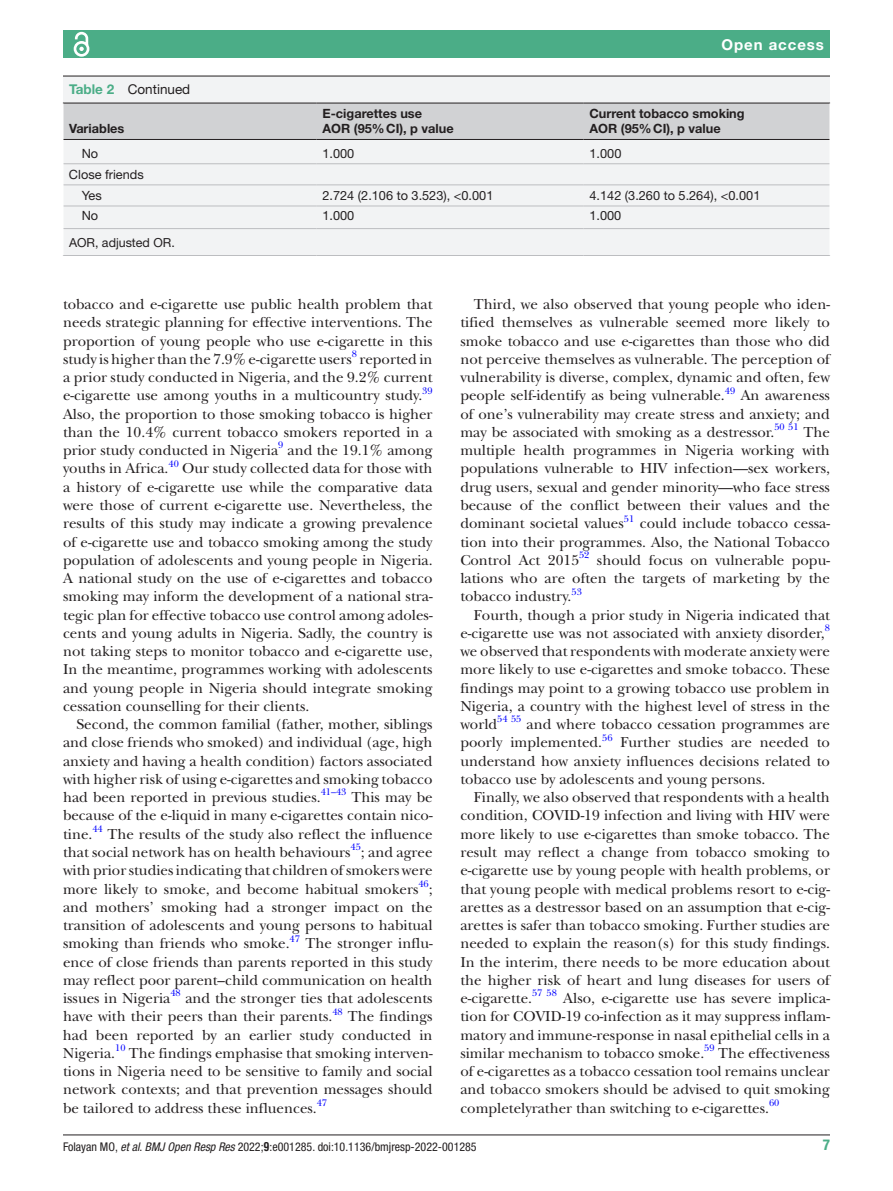
<style>
.page{position:relative;width:893px;height:1191px;background:#fff}
.page>*{position:absolute;margin:0;border:0;box-sizing:border-box;transform-origin:0 0}
.t1{font:15px/18.3px "New Baskerville";color:#231f20;text-align:justify}
.t2{font:700 15px "Helvetica Neue LT Std";letter-spacing:.065em;color:#fff}
.t3{font:700 condensed 15px "Helvetica Neue LT Std";color:#4bad87}
.t4{font:13.5px "Helvetica Neue LT Std";color:#231f20}
.t5{font:12.75px/21.1px "Helvetica Neue LT Std";color:#231f20}
.t6{font:700 12.75px/15.3px "Helvetica Neue LT Std";color:#231f20}
.t7{font:12.45px "Helvetica Neue LT Std";color:#231f20}
.t8{font:condensed 12px "Helvetica Neue LT Std";color:#231f20}
.t9{font:9.9px "New Baskerville";color:#00f}
.s1{font-weight:700;color:#4bad87}
.s2{font-style:italic}
.s3{font-family:"Helvetica";font-weight:700}
</style>
<div class="page">
<hr style="left:63px;top:1134px;width:767px;height:1px;background:#231f20">
<div style="left:63px;top:31px;width:767px;height:27px;background:#4bad87"></div>
<svg style="left:73px;top:31px;width:17px;height:26px"></svg>
<div style="left:63px;top:94px;width:767px;height:162px;background:#f2f3f4"></div>
<hr style="left:63px;top:255px;width:253px;height:1px;background:#bcbdc0">
<hr style="left:316px;top:255px;width:268px;height:1px;background:#bcbdc0">
<hr style="left:584px;top:255px;width:246px;height:1px;background:#bcbdc0">
<svg style="left:63px;top:103px;width:767px;height:126px"></svg>
<div style="left:63px;top:76px;width:767px;height:18px;background:#f2f3f4"></div>
<hr style="left:63px;top:76px;width:767px;height:1px;background:#231f20">
<p class="t4" style="left:69px;top:82px;width:123px"><span class="s1">Table 2</span> Continued</p>
<p class="t6" style="left:69px;top:121px;width:57px">Variables</p>
<p class="t2" style="left:721px;top:35px;width:104px">Open access</p>
<p class="t6" style="left:322px;top:106px;width:133px">E-cigarettes use<br>AOR (95%CI), p value</p>
<p class="t6" style="left:589px;top:106px;width:157px">Current tobacco smoking<br>AOR (95%CI), p value</p>
<p class="t5" style="left:82px;top:142px;width:18px">No</p>
<p class="t5" style="left:322px;top:142px;width:33px">1.000</p>
<p class="t5" style="left:589px;top:142px;width:33px">1.000</p>
<p class="t5" style="left:82px;top:164px;width:64px;text-indent:-13px">Close friends<br>Yes</p>
<p class="t5" style="left:322px;top:185px;width:172px">2.724 (2.106 to 3.523), &lt;0.001</p>
<p class="t5" style="left:589px;top:185px;width:172px">4.142 (3.260 to 5.264), &lt;0.001</p>
<p class="t5" style="left:82px;top:204px;width:18px">No</p>
<p class="t5" style="left:322px;top:204px;width:33px">1.000</p>
<p class="t5" style="left:589px;top:204px;width:33px">1.000</p>
<p class="t7" style="left:69px;top:235px;width:107px">AOR, adjusted OR.</p>
<p class="t1" style="left:63px;top:295px;width:371px">tobacco and e-cigarette use public health problem that needs strategic planning for effective interventions. The proportion of young people who use e-cigarette in this study is higher than the 7.9% e-cigarette users</p>
<p class="t9" style="left:352px;top:348px;width:7px">8</p>
<p class="t1" style="left:63px;top:350px;width:371px;text-indent:296px">reported in a prior study conducted in Nigeria, and the 9.2% current e-cigarette use among youths in a multicountry study.</p>
<p class="t9" style="left:422px;top:385px;width:12px">39</p>
<p class="t1" style="left:63px;top:405px;width:371px">Also, the proportion to those smoking tobacco is higher than the 10.4% current tobacco smokers reported in a prior study conducted in Nigeria</p>
<p class="t9" style="left:278px;top:439px;width:7px">9</p>
<p class="t1" style="left:63px;top:441px;width:371px;text-indent:225px">and the 19.1% among youths in Africa.<sup>40</sup> Our study collected data for those with a history of e-cigarette use while the comparative data were those of current e-cigarette use. Nevertheless, the results of this study may indicate a growing prevalence of e-cigarette use and tobacco smoking among the study population of adolescents and young people in Nigeria.<br>A national study on the use of e-cigarettes and tobacco smoking may inform the development of a national stra&shy;tegic plan for effective tobacco use control among adoles&shy;cents and young adults in Nigeria. Sadly, the country is not taking steps to monitor tobacco and e-cigarette use, In the meantime, programmes working with adolescents and young people in Nigeria should integrate smoking cessation counselling for their clients.</p>
<p class="t1" style="left:63px;top:715px;width:371px;text-indent:14px">Second, the common familial (father, mother, siblings and close friends who smoked) and individual (age, high anxiety and having a health condition) factors associated with higher risk of using e-cigarettes and smoking tobacco had been reported in previous studies.</p>
<p class="t9" style="left:321px;top:786px;width:27px">41–43</p>
<p class="t1" style="left:63px;top:788px;width:371px;text-indent:288px">This may be because of the e-liquid in many e-cigarettes contain nico&shy;tine.<sup>44</sup> The results of the study also reflect the influence that social network has on health behaviours</p>
<p class="t9" style="left:351px;top:841px;width:12px">45</p>
<p class="t1" style="left:63px;top:843px;width:371px;text-indent:298px">; and agree with prior studies indicating that children of smokers were more likely to smoke, and become habitual smokers<sup>46</sup>; and mothers’ smoking had a stronger impact on the transition of adolescents and young persons to habitual smoking than friends who smoke.</p>
<p class="t9" style="left:290px;top:932px;width:12px">47</p>
<p class="t1" style="left:63px;top:934px;width:371px;text-indent:243px">The stronger influ&shy;ence of close friends than parents reported in this study may reflect poor parent–child communication on health issues in Nigeria</p>
<p class="t9" style="left:170px;top:987px;width:12px">48</p>
<p class="t1" style="left:63px;top:989px;width:371px;text-indent:122px">and the stronger ties that adolescents have with their peers than their parents.</p>
<p class="t9" style="left:332px;top:1005px;width:12px">48</p>
<p class="t1" style="left:63px;top:1007px;width:371px;text-indent:285px">The findings had been reported by an earlier study conducted in Nigeria.<sup>10</sup> The findings emphasise that smoking interven&shy;tions in Nigeria need to be sensitive to family and social network contexts; and that prevention messages should be tailored to address these influences.</p>
<p class="t9" style="left:317px;top:1097px;width:12px">47</p>
<p class="t1" style="left:460px;top:295px;width:371px;text-indent:14px">Third, we also observed that young people who iden&shy;tified themselves as vulnerable seemed more likely to smoke tobacco and use e-cigarettes than those who did not perceive themselves as vulnerable. The perception of vulnerability is diverse, complex, dynamic and often, few people self-identify as being vulnerable.</p>
<p class="t9" style="left:725px;top:385px;width:12px">49</p>
<p class="t1" style="left:460px;top:386px;width:371px;text-indent:280px">An awareness of one’s vulnerability may create stress and anxiety; and may be associated with smoking as a destressor.<sup>50</sup> <sup>51</sup> The multiple health programmes in Nigeria working with populations vulnerable to HIV infection—sex workers, drug users, sexual and gender minority—who face stress because of the conflict between their values and the dominant societal values</p>
<p class="t9" style="left:624px;top:512px;width:12px">51</p>
<p class="t1" style="left:460px;top:514px;width:371px;text-indent:179px">could include tobacco cessa&shy;tion into their programmes. Also, the National Tobacco Control Act 2015</p>
<p class="t9" style="left:579px;top:549px;width:12px">52</p>
<p class="t1" style="left:460px;top:551px;width:371px;text-indent:137px">should focus on vulnerable popu&shy;lations who are often the targets of marketing by the tobacco industry.</p>
<p class="t9" style="left:571px;top:585px;width:12px">53</p>
<p class="t1" style="left:460px;top:605px;width:371px;text-indent:14px">Fourth, though a prior study in Nigeria indicated that e-cigarette use was not associated with anxiety disorder,</p>
<p class="t9" style="left:825px;top:622px;width:7px">8</p>
<p class="t1" style="left:460px;top:642px;width:371px">we observed that respondents with moderate anxiety were more likely to use e-cigarettes and smoke tobacco. These findings may point to a growing tobacco use problem in Nigeria, a country with the highest level of stress in the world</p>
<p class="t9" style="left:497px;top:713px;width:26px">54 55</p>
<p class="t1" style="left:460px;top:715px;width:371px;text-indent:66px">and where tobacco cessation programmes are poorly implemented.</p>
<p class="t9" style="left:602px;top:731px;width:12px">56</p>
<p class="t1" style="left:460px;top:733px;width:371px;text-indent:160px">Further studies are needed to understand how anxiety influences decisions related to tobacco use by adolescents and young persons.</p>
<p class="t1" style="left:460px;top:788px;width:371px;text-indent:14px">Finally, we also observed that respondents with a health condition, COVID-19 infection and living with HIV were more likely to use e-cigarettes than smoke tobacco. The result may reflect a change from tobacco smoking to e-cigarette use by young people with health problems, or that young people with medical problems resort to e-cig&shy;arettes as a destressor based on an assumption that e-cig&shy;arettes is safer than tobacco smoking. Further studies are needed to explain the reason(s) for this study findings.<br>In the interim, there needs to be more education about the higher risk of heart and lung diseases for users of e-cigarette.</p>
<p class="t9" style="left:532px;top:987px;width:26px">57 58</p>
<p class="t1" style="left:460px;top:989px;width:371px;text-indent:103px">Also, e-cigarette use has severe implica&shy;tion for COVID-19 co-infection as it may suppress inflam&shy;matory and immune-response in nasal epithelial cells in a similar mechanism to tobacco smoke.</p>
<p class="t9" style="left:704px;top:1042px;width:12px">59</p>
<p class="t1" style="left:460px;top:1044px;width:371px;text-indent:258px">The effectiveness of e-cigarettes as a tobacco cessation tool remains unclear and tobacco smokers should be advised to quit smoking completelyrather than switching to e-cigarettes.</p>
<p class="t9" style="left:769px;top:1097px;width:12px">60</p>
<p class="t8" style="left:63px;top:1139px;width:415px">Folayan MO, <span class="s2">et al</span>. <span class="s2">BMJ Open Resp Res</span> 2022;<span class="s3">9</span>:e001285. doi:10.1136/bmjresp-2022-001285</p>
<p class="t3" style="left:823px;top:1135px;width:9px">7</p>
</div>
